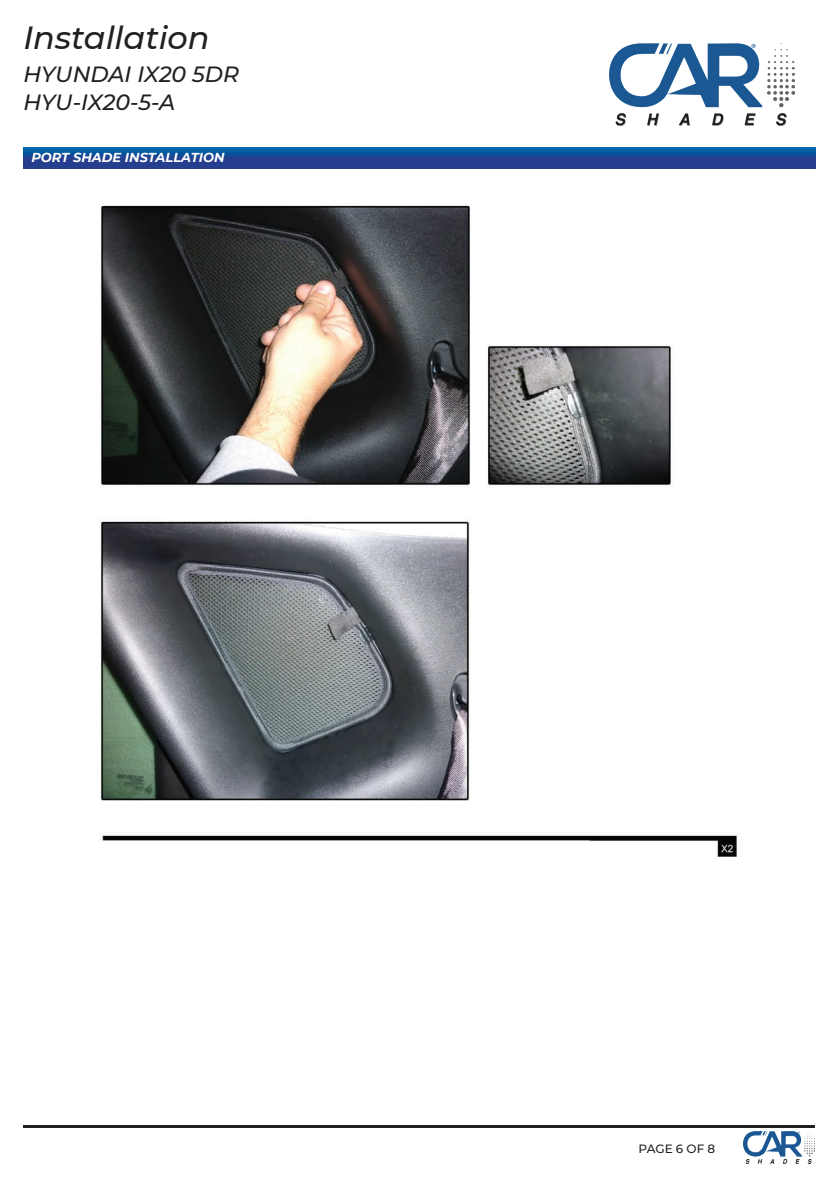
<style>
.page{position:relative;width:840px;height:1191px;background:#fff}
.page>*{position:absolute;margin:0;border:0;box-sizing:border-box;transform-origin:0 0}
.t1{font:italic 500 32px "Montserrat";color:#231f20}
.t2{font:italic 500 22px/28px "Montserrat";color:#231f20}
.t3{font:italic 700 13px "Montserrat";color:#fff}
.t4{font:500 12px "Montserrat";letter-spacing:-.005em;color:#231f20}
</style>
<div class="page">
<hr style="left:23px;top:1125px;width:791px;height:2px;background:#231f20">
<img style="left:743px;top:1131px;width:71px;height:32px">
<img style="left:609px;top:43px;width:184px;height:83px">
<svg style="left:23px;top:147px;width:792px;height:21px;background:#164b96"></svg>
<img style="left:100px;top:205px;width:638px;height:652px">
<h1 class="t1" style="left:23px;top:15px;width:188px">Installation</h1>
<p class="t2" style="left:23px;top:59px;width:217px">HYUNDAI IX20 5DR<br>HYU-IX20-5-A</p>
<p class="t3" style="left:31px;top:148px;width:195px">PORT SHADE INSTALLATION</p>
<p class="t4" style="left:638px;top:1140px;width:78px">PAGE 6 OF 8</p>
</div>
